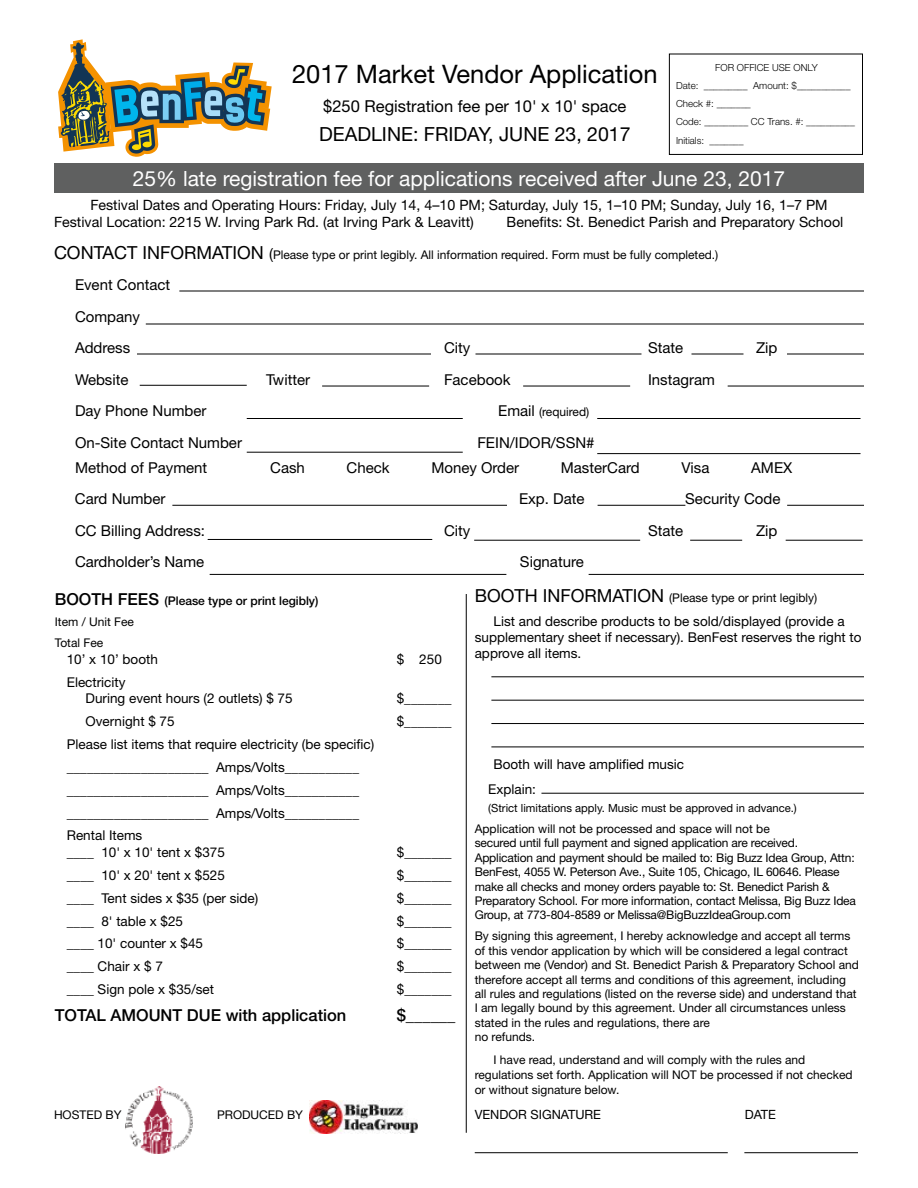
<style>
.page{position:relative;width:918px;height:1188px;background:#fff}
.page>*{position:absolute;margin:0;border:0;box-sizing:border-box;transform-origin:0 0}
.t1{font:25.5px "Helvetica Neue LT Std";color:#000}
.t2{font:21px "Helvetica Neue LT Std";color:#fff}
.t3{font:19.5px "Helvetica Neue LT Std";color:#000}
.t4{font:500 16.5px "Helvetica Neue LT Std";color:#000}
.t5{font:16.5px "Helvetica Neue LT Std";color:#000}
.t6{font:15px/31.5px "Helvetica Neue LT Std";color:#000}
.t7{font:14.25px/17.2px "Helvetica Neue LT Std";color:#000}
.t8{font:13.5px/23px "Helvetica Neue LT Std";color:#000}
.t9{font:12.75px "Helvetica Neue LT Std";color:#000}
.t10{font:12px/14.4px "Helvetica Neue LT Std";color:#000}
.t11{font:500 12px/21.3px "Helvetica Neue LT Std";color:#000}
.t12{font:11.25px "Helvetica Neue LT Std";color:#000}
.t13{font:300 9.75px/18px "Helvetica Neue LT Std";color:#000}
.s1{font-size:18px}
.s2{font-size:15px}
.s3{font-size:16.5px}
.s4{font-weight:400}
</style>
<div class="page">
<div style="left:54px;top:163px;width:810px;height:29px;background:#5f6060"></div>
<hr style="left:475px;top:1152px;width:253px;height:1px;background:#000">
<hr style="left:744px;top:1152px;width:114px;height:1px;background:#000">
<svg style="left:58px;top:39px;width:214px;height:118px"></svg>
<hr style="left:466px;top:594px;width:1px;height:539px;background:#000">
<div style="left:669px;top:54px;width:194px;height:101px;border:1px solid #000"></div>
<hr style="left:491px;top:676px;width:373px;height:1px;background:#000">
<hr style="left:491px;top:700px;width:373px;height:1px;background:#000">
<hr style="left:491px;top:723px;width:373px;height:1px;background:#000">
<hr style="left:491px;top:747px;width:373px;height:1px;background:#000">
<hr style="left:541px;top:793px;width:323px;height:1px;background:#000">
<hr style="left:179px;top:291px;width:685px;height:1px;background:#000">
<hr style="left:146px;top:324px;width:718px;height:1px;background:#000">
<hr style="left:137px;top:354px;width:294px;height:1px;background:#000">
<hr style="left:208px;top:539px;width:224px;height:1px;background:#000">
<hr style="left:475px;top:354px;width:166px;height:1px;background:#000">
<hr style="left:474px;top:540px;width:166px;height:1px;background:#000">
<hr style="left:691px;top:354px;width:52px;height:1px;background:#000">
<hr style="left:690px;top:540px;width:52px;height:1px;background:#000">
<hr style="left:787px;top:354px;width:77px;height:1px;background:#000">
<hr style="left:786px;top:540px;width:77px;height:1px;background:#000">
<hr style="left:140px;top:385px;width:107px;height:1px;background:#000">
<hr style="left:322px;top:386px;width:107px;height:1px;background:#000">
<hr style="left:523px;top:386px;width:107px;height:1px;background:#000">
<hr style="left:728px;top:386px;width:136px;height:1px;background:#000">
<hr style="left:247px;top:418px;width:216px;height:1px;background:#000">
<hr style="left:247px;top:452px;width:216px;height:1px;background:#000">
<hr style="left:597px;top:418px;width:264px;height:1px;background:#000">
<hr style="left:597px;top:453px;width:264px;height:1px;background:#000">
<hr style="left:598px;top:505px;width:87px;height:1px;background:#000">
<hr style="left:787px;top:505px;width:77px;height:1px;background:#000">
<hr style="left:210px;top:574px;width:296px;height:1px;background:#000">
<hr style="left:172px;top:505px;width:335px;height:1px;background:#000">
<hr style="left:589px;top:574px;width:275px;height:1px;background:#000">
<img style="left:309px;top:1101px;width:109px;height:33px">
<img style="left:126px;top:1086px;width:66px;height:67px">
<h1 class="t1" style="left:292px;top:59px;width:367px">2017 Market Vendor Application</h1>
<h3 class="t5" style="left:323px;top:97px;width:305px">$250 Registration fee per 10' x 10' space</h3>
<h3 class="t3" style="left:319px;top:123px;width:313px">DEADLINE: FRIDAY, JUNE 23, 2017</h3>
<p class="t13" style="left:676px;top:58px;width:180px;text-indent:39px">FOR OFFICE USE ONLY<br>Date: _________ Amount: $___________<br>Check #: _______<br>Code: _________ CC Trans. #: __________</p>
<p class="t13" style="left:676px;top:131px;width:69px">Initials: _______</p>
<h2 class="t2" style="left:133px;top:166px;width:654px">25% late registration fee for applications received after June 23, 2017</h2>
<p class="t7" style="left:54px;top:196px;width:775px;text-indent:36px">Festival Dates and Operating Hours: Friday, July 14, 4–10 PM; Saturday, July 15, 1–10 PM; Sunday, July 16, 1–7 PM<br>Festival Location: 2215 W. Irving Park Rd. (at Irving Park &amp; Leavitt)</p>
<p class="t7" style="left:507px;top:213px;width:338px">Benefits: St. Benedict Parish and Preparatory School</p>
<p class="t10" style="left:54px;top:247px;width:666px"><span class="s1">CONTACT INFORMATION</span> <span class="s2">(</span>Please type or print legibly. All information required. Form must be fully completed.)</p>
<p class="t6" style="left:75px;top:269px;width:97px">Event Contact<br>Company<br>Address</p>
<p class="t6" style="left:444px;top:332px;width:28px">City</p>
<p class="t6" style="left:648px;top:332px;width:37px">State</p>
<p class="t6" style="left:756px;top:332px;width:23px">Zip</p>
<p class="t6" style="left:75px;top:364px;width:55px">Website</p>
<p class="t6" style="left:266px;top:364px;width:46px">Twitter</p>
<p class="t6" style="left:444px;top:364px;width:68px">Facebook</p>
<p class="t6" style="left:648px;top:364px;width:68px">Instagram</p>
<p class="t6" style="left:75px;top:395px;width:133px">Day Phone Number</p>
<p class="t10" style="left:498px;top:405px;width:93px"><span class="s2">Email</span> (required)</p>
<p class="t6" style="left:75px;top:427px;width:168px">On-Site Contact Number</p>
<p class="t6" style="left:477px;top:427px;width:119px">FEIN/IDOR/SSN#</p>
<p class="t6" style="left:75px;top:451px;width:134px">Method of Payment</p>
<p class="t6" style="left:270px;top:451px;width:36px">Cash</p>
<p class="t6" style="left:347px;top:451px;width:45px">Check</p>
<p class="t6" style="left:431px;top:451px;width:89px">Money Order</p>
<p class="t6" style="left:561px;top:451px;width:80px">MasterCard</p>
<p class="t6" style="left:681px;top:451px;width:30px">Visa</p>
<p class="t6" style="left:751px;top:451px;width:43px">AMEX</p>
<p class="t6" style="left:75px;top:483px;width:92px">Card Number</p>
<p class="t6" style="left:519px;top:483px;width:67px">Exp. Date</p>
<p class="t6" style="left:685px;top:483px;width:97px">Security Code</p>
<p class="t6" style="left:75px;top:514px;width:132px">CC Billing Address:</p>
<p class="t6" style="left:444px;top:514px;width:28px">City</p>
<p class="t6" style="left:648px;top:514px;width:37px">State</p>
<p class="t6" style="left:756px;top:514px;width:23px">Zip</p>
<p class="t6" style="left:75px;top:546px;width:131px">Cardholder’s Name</p>
<p class="t6" style="left:520px;top:546px;width:65px">Signature</p>
<p class="t11" style="left:55px;top:590px;width:265px"><span class="s3">BOOTH FEES</span> (Please type or print legibly)<br><span class="s4">Item / Unit Fee<br>Total Fee</span></p>
<p class="t8" style="left:67px;top:647px;width:93px">10’ x 10’ booth</p>
<p class="t8" style="left:397px;top:647px;width:47px">$ 250</p>
<p class="t8" style="left:86px;top:673px;width:209px;line-height:16.2px;text-indent:-19px">Electricity<br>During event hours (2 outlets) $ 75</p>
<p class="t8" style="left:397px;top:686px;width:56px">$_______</p>
<p class="t8" style="left:86px;top:709px;width:91px">Overnight $ 75</p>
<p class="t8" style="left:397px;top:709px;width:56px">$_______</p>
<p class="t8" style="left:67px;top:732px;width:309px">Please list items that require electricity (be specific) _____________________ Amps/Volts___________ _____________________ Amps/Volts___________ _____________________ Amps/Volts___________ Rental Items</p>
<p class="t8" style="left:67px;top:840px;width:160px">____ 10' x 10' tent x $375</p>
<p class="t8" style="left:397px;top:840px;width:56px">$_______</p>
<p class="t8" style="left:67px;top:863px;width:160px">____ 10' x 20' tent x $525</p>
<p class="t8" style="left:397px;top:863px;width:56px">$_______</p>
<p class="t8" style="left:67px;top:886px;width:193px">____ Tent sides x $35 (per side)</p>
<p class="t8" style="left:397px;top:886px;width:56px">$_______</p>
<p class="t8" style="left:67px;top:909px;width:118px">____ 8' table x $25</p>
<p class="t8" style="left:397px;top:909px;width:56px">$_______</p>
<p class="t8" style="left:67px;top:932px;width:138px">____ 10' counter x $45</p>
<p class="t8" style="left:397px;top:932px;width:56px">$_______</p>
<p class="t8" style="left:67px;top:955px;width:98px">____ Chair x $ 7</p>
<p class="t8" style="left:397px;top:955px;width:56px">$_______</p>
<p class="t8" style="left:67px;top:978px;width:149px">____ Sign pole x $35/set</p>
<p class="t8" style="left:397px;top:978px;width:56px">$_______</p>
<h3 class="t4" style="left:55px;top:1005px;width:293px">TOTAL AMOUNT DUE with application</h3>
<h3 class="t4" style="left:397px;top:1005px;width:60px">$______</h3>
<p class="t10" style="left:54px;top:1108px;width:69px">HOSTED BY</p>
<p class="t10" style="left:217px;top:1108px;width:88px">PRODUCED BY</p>
<p class="t10" style="left:475px;top:591px;width:344px"><span class="s1">BOOTH INFORMATION</span> (Please type or print legibly)</p>
<p class="t8" style="left:475px;top:613px;width:388px;line-height:16.2px;text-indent:19px">List and describe products to be sold/displayed (provide a supplementary sheet if necessary). BenFest reserves the right to approve all items.</p>
<p class="t8" style="left:488px;top:752px;width:197px;line-height:24.8px;text-indent:5px">Booth will have amplified music<br>Explain:</p>
<p class="t12" style="left:488px;top:801px;width:310px">(Strict limitations apply. Music must be approved in advance.)</p>
<p class="t10" style="left:475px;top:821px;width:383px">Application will not be processed and space will not be<br>secured until full payment and signed application are received.<br>Application and payment should be mailed to: Big Buzz Idea Group, Attn:<br>BenFest, 4055 W. Peterson Ave., Suite 105, Chicago, IL 60646. Please make all checks and money orders payable to: St. Benedict Parish &amp; Preparatory School. For more information, contact Melissa, Big Buzz Idea Group, at 773-804-8589 or Melissa@BigBuzzIdeaGroup.com</p>
<p class="t10" style="left:475px;top:929px;width:386px">By signing this agreement, I hereby acknowledge and accept all terms of this vendor application by which will be considered a legal contract between me (Vendor) and St. Benedict Parish &amp; Preparatory School and therefore accept all terms and conditions of this agreement, including all rules and regulations (listed on the reverse side) and understand that I am legally bound by this agreement. Under all circumstances unless stated in the rules and regulations, there are<br>no refunds.</p>
<p class="t10" style="left:475px;top:1052px;width:379px;line-height:14.9px;text-indent:19px">I have read, understand and will comply with the rules and regulations set forth. Application will NOT be processed if not checked or without signature below.</p>
<p class="t9" style="left:475px;top:1107px;width:128px">VENDOR SIGNATURE</p>
<p class="t9" style="left:745px;top:1107px;width:33px">DATE</p>
</div>
